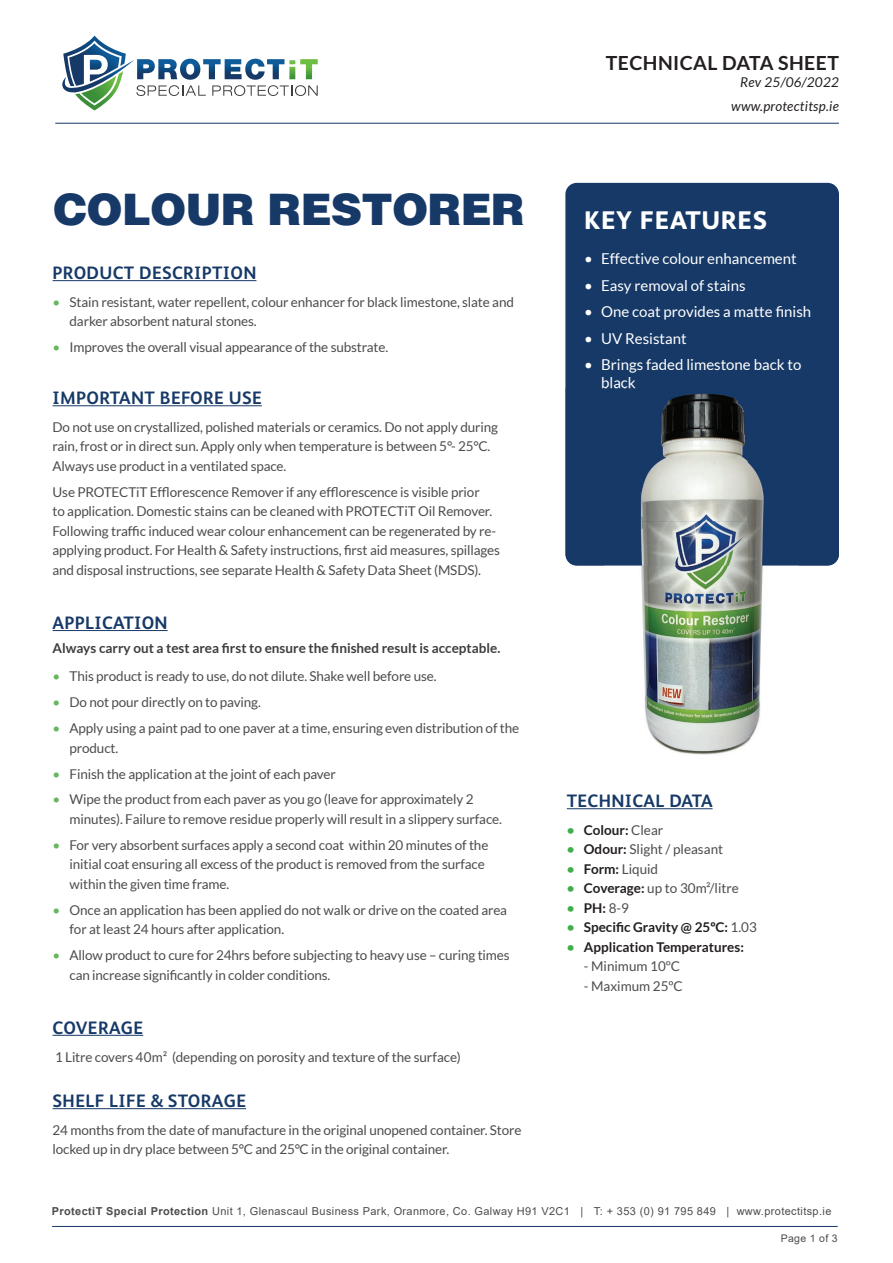
<style>
.page{position:relative;width:893px;height:1263px;background:#fff}
.page>*{position:absolute;margin:0;border:0;box-sizing:border-box;transform-origin:0 0}
.t1{font:900 43.5px "Helvetica";letter-spacing:-.02em;color:#163967}
.t2{font:800 25.5px "FS Albert";letter-spacing:.03em;color:#fff}
.t3{font:700 19.5px "Lato";letter-spacing:.02em;color:#231f20}
.t4{font:700 18px "FS Albert";letter-spacing:.02em;color:#163967}
.t5{font:15px/18px "Lato";color:#fff}
.t6{font:13.5px/19.5px "Lato";letter-spacing:-.01em;color:#4b4c4d}
.t7{font:700 13.5px "Lato";color:#231f20}
.t8{font:700 13.5px "Lato";color:#3e3e3f}
.t9{font:italic 13.5px/24.8px "Lato";letter-spacing:.02em;color:#231f20;text-align:right}
.t10{font:10.95px "Arial";letter-spacing:.035em;color:#4b4c4d}
.t11{font:10.5px "Arial";letter-spacing:.03em;color:#4b4c4d}
.s1{color:#65b75d}
.s2{color:#40ae49}
.s3{font-weight:400;color:#4b4c4d}
.s4{font-weight:700;color:#40ae49}
.s5{font-weight:700;color:#231f20}
.s6{font-weight:700}
</style>
<div class="page">
<hr style="left:567px;top:808px;width:146px;height:1px;background:#163967">
<hr style="left:55px;top:123px;width:784px;height:1px;background:#163967">
<svg style="left:62px;top:36px;width:256px;height:75px"></svg>
<div style="left:565px;top:183px;width:274px;height:383px;background:#163967;border-radius:11px"></div>
<img style="left:641px;top:566px;width:122px;height:189px">
<img style="left:565px;top:388px;width:274px;height:178px">
<img style="left:602px;top:388px;width:34px;height:1px">
<hr style="left:52px;top:1226px;width:786px;height:1px;background:#163967">
<hr style="left:53px;top:280px;width:203px;height:1px;background:#163967">
<hr style="left:53px;top:405px;width:209px;height:1px;background:#163967">
<hr style="left:53px;top:630px;width:115px;height:1px;background:#163967">
<hr style="left:53px;top:1035px;width:90px;height:1px;background:#163967">
<hr style="left:53px;top:1108px;width:193px;height:1px;background:#163967">
<h1 class="t1" style="left:54px;top:181px;width:473px">COLOUR RESTORER</h1>
<h3 class="t4" style="left:53px;top:262px;width:205px">PRODUCT DESCRIPTION</h3>
<p class="t6" style="left:70px;top:292px;width:446px;text-indent:-17px"><span class="s1">•</span> Stain resistant, water repellent, colour enhancer for black limestone, slate and darker absorbent natural stones.</p>
<p class="t6" style="left:53px;top:337px;width:337px"><span class="s1">•</span> Improves the overall visual appearance of the substrate.</p>
<h3 class="t4" style="left:53px;top:387px;width:211px">IMPORTANT BEFORE USE</h3>
<p class="t6" style="left:53px;top:417px;width:447px">Do not use on crystallized, polished materials or ceramics. Do not apply during rain, frost or in direct sun. Apply only when temperature is between 5°- 25°C.<br>Always use product in a ventilated space.</p>
<p class="t6" style="left:53px;top:482px;width:449px">Use PROTECTiT Efflorescence Remover if any efflorescence is visible prior<br>to application. Domestic stains can be cleaned with PROTECTiT Oil Remover.<br>Following traffic induced wear colour enhancement can be regenerated by re&shy;applying product. For Health &amp; Safety instructions, first aid measures, spillages and disposal instructions, see separate Health &amp; Safety Data Sheet (MSDS).</p>
<h3 class="t4" style="left:53px;top:612px;width:117px">APPLICATION</h3>
<p class="t8" style="left:53px;top:641px;width:449px">Always carry out a test area first to ensure the finished result is acceptable.</p>
<p class="t6" style="left:53px;top:667px;width:386px"><span class="s1">•</span> This product is ready to use, do not dilute. Shake well before use.</p>
<p class="t6" style="left:53px;top:693px;width:210px"><span class="s1">•</span> Do not pour directly on to paving.</p>
<p class="t6" style="left:70px;top:718px;width:451px;text-indent:-17px"><span class="s1">•</span> Apply using a paint pad to one paver at a time, ensuring even distribution of the product.</p>
<p class="t6" style="left:53px;top:764px;width:285px"><span class="s1">•</span> Finish the application at the joint of each paver</p>
<p class="t6" style="left:70px;top:790px;width:434px;text-indent:-17px"><span class="s1">•</span> Wipe the product from each paver as you go (leave for approximately 2 minutes). Failure to remove residue properly will result in a slippery surface.</p>
<p class="t6" style="left:70px;top:835px;width:420px;text-indent:-17px"><span class="s1">•</span> For very absorbent surfaces apply a second coat within 20 minutes of the initial coat ensuring all excess of the product is removed from the surface within the given time frame.</p>
<p class="t6" style="left:70px;top:900px;width:439px;text-indent:-17px"><span class="s1">•</span> Once an application has been applied do not walk or drive on the coated area for at least 24 hours after application.</p>
<p class="t6" style="left:70px;top:945px;width:442px;text-indent:-17px"><span class="s1">•</span> Allow product to cure for 24hrs before subjecting to heavy use – curing times can increase significantly in colder conditions.</p>
<h3 class="t4" style="left:53px;top:1017px;width:92px">COVERAGE</h3>
<p class="t6" style="left:55px;top:1047px;width:407px">1 Litre covers 40m² (depending on porosity and texture of the surface)</p>
<h3 class="t4" style="left:53px;top:1090px;width:195px">SHELF LIFE &amp; STORAGE</h3>
<p class="t6" style="left:53px;top:1120px;width:471px">24 months from the date of manufacture in the original unopened container. Store locked up in dry place between 5°C and 25°C in the original container.</p>
<h3 class="t3" style="left:606px;top:52px;width:234px">TECHNICAL DATA SHEET</h3>
<p class="t9" style="left:731px;top:70px;width:109px">Rev 25/06/2022 www.protectitsp.ie</p>
<h2 class="t2" style="left:584px;top:205px;width:184px">KEY FEATURES</h2>
<p class="t5" style="left:584px;top:250px;width:214px">• Effective colour enhancement</p>
<p class="t5" style="left:584px;top:276px;width:163px">• Easy removal of stains</p>
<p class="t5" style="left:584px;top:303px;width:229px">• One coat provides a matte finish</p>
<p class="t5" style="left:584px;top:329px;width:104px">• UV Resistant</p>
<p class="t5" style="left:601px;top:356px;width:202px;text-indent:-17px">• Brings faded limestone back to black</p>
<h3 class="t4" style="left:567px;top:790px;width:147px">TECHNICAL DATA</h3>
<p class="t7" style="left:567px;top:822px;width:98px"><span class="s2">•</span> Colour: <span class="s3">Clear</span></p>
<p class="t6" style="left:567px;top:840px;width:158px"><span class="s4">•</span> <span class="s5">Odour:</span> Slight / pleasant</p>
<p class="t6" style="left:567px;top:859px;width:93px"><span class="s4">•</span> <span class="s5">Form:</span> Liquid</p>
<p class="t6" style="left:567px;top:879px;width:174px"><span class="s4">•</span> <span class="s5">Coverage:</span> up to 30m²/litre</p>
<p class="t7" style="left:567px;top:900px;width:64px"><span class="s2">•</span> PH: <span class="s3">8-9</span></p>
<p class="t7" style="left:567px;top:920px;width:192px"><span class="s2">•</span> Specific Gravity @ 25ºC: <span class="s3">1.03</span></p>
<p class="t7" style="left:567px;top:939px;width:179px"><span class="s2">•</span> Application Temperatures:</p>
<p class="t6" style="left:584px;top:957px;width:98px">- Minimum 10ºC</p>
<p class="t6" style="left:584px;top:976px;width:100px">- Maximum 25ºC</p>
<p class="t10" style="left:52px;top:1203px;width:781px"><span class="s6">ProtectiT Special Protection</span> Unit 1, Glenascaul Business Park, Oranmore, Co. Galway H91 V2C1 | T: + 353 (0) 91 795 849 | www.protectitsp.ie</p>
<p class="t11" style="left:781px;top:1231px;width:58px">Page 1 of 3</p>
</div>
